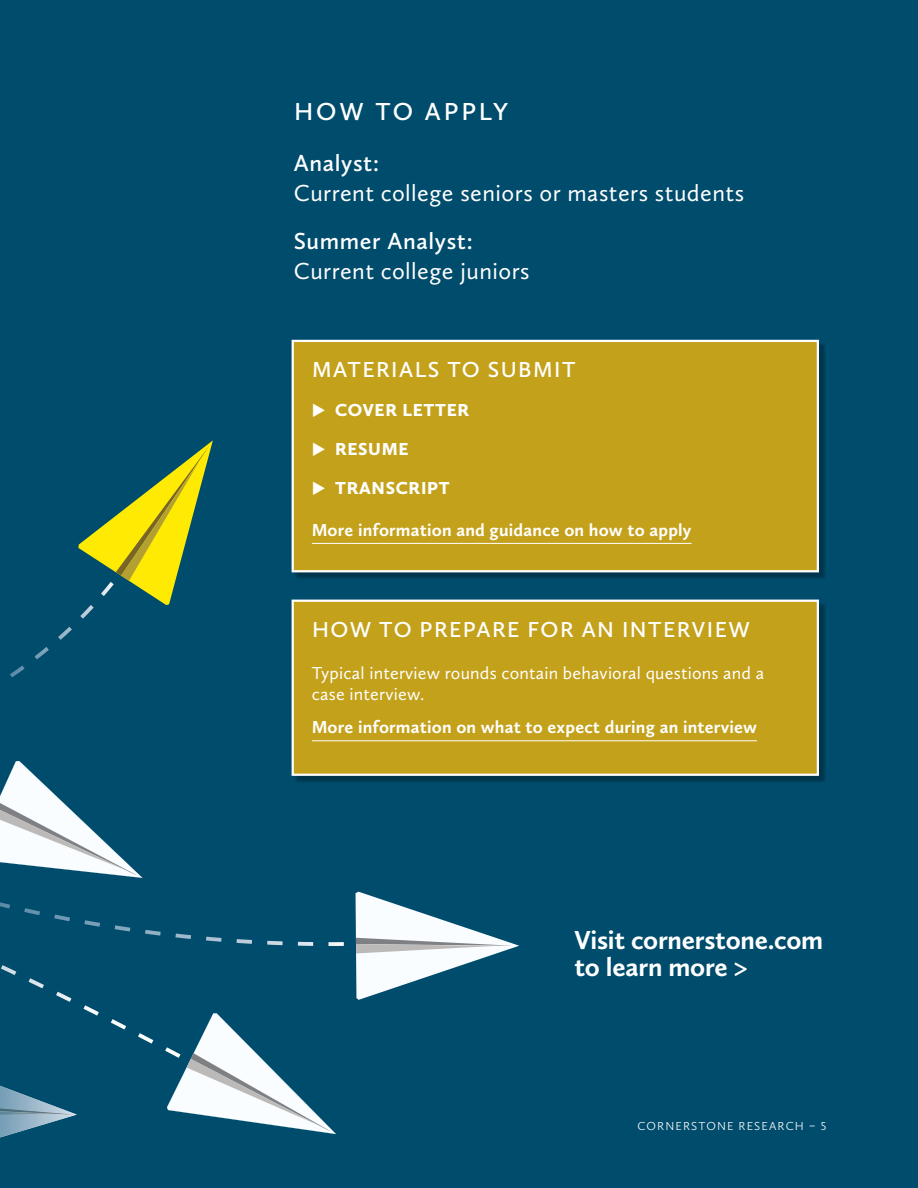
<style>
.page{position:relative;width:918px;height:1188px;background:#004c6c}
.page>*{position:absolute;margin:0;border:0;box-sizing:border-box;transform-origin:0 0}
.t1{font:700 27px/27px "Calluna Sans";letter-spacing:-.01em;color:#fff}
.t2{font:600 25.5px "Calluna Sans";letter-spacing:.115em;color:#fff}
.t3{font:24px "Calluna Sans";letter-spacing:.02em;color:#fff}
.t4{font:600 24px "Calluna Sans";letter-spacing:.025em;color:#fff}
.t5{font:600 22.5px "Calluna Sans";letter-spacing:.065em;color:#fff}
.t6{font:700 18px "Calluna Sans";letter-spacing:.01em;color:#fff}
.t7{font:18px/21.6px "Calluna Sans";letter-spacing:.01em;color:#fff}
.t8{font:900 18px/39px "Calluna Sans";letter-spacing:.04em;color:#fff}
.t9{font:300 12px "Calluna Sans";letter-spacing:.095em;color:#fff}
</style>
<div class="page">
<svg style="left:78px;top:440px;width:135px;height:165px"></svg>
<img style="left:10px;top:582px;width:104px;height:95px">
<svg style="left:0;top:761px;width:142px;height:117px"></svg>
<svg style="left:356px;top:892px;width:163px;height:108px"></svg>
<img style="left:0;top:840px;width:22px;height:38px">
<img style="left:0;top:902px;width:344px;height:44px">
<svg style="left:167px;top:1013px;width:169px;height:121px"></svg>
<img style="left:1px;top:965px;width:180px;height:93px">
<img style="left:0;top:1046px;width:94px;height:40px">
<img style="left:0;top:1086px;width:77px;height:52px">
<img style="left:0;top:1108px;width:71px;height:7px">
<img style="left:0;top:1111px;width:52px;height:4px">
<div style="left:295px;top:343px;width:531px;height:237px;background:#000;opacity:.3"></div>
<div style="left:293px;top:341px;width:525px;height:230px;background:#c4a11b"></div>
<hr style="left:312px;top:543px;width:380px;height:1px;background:#fff">
<div style="left:292px;top:340px;width:527px;height:232px;border:2px solid #fff"></div>
<div style="left:295px;top:603px;width:531px;height:180px;background:#000;opacity:.3"></div>
<div style="left:293px;top:601px;width:525px;height:174px;background:#c4a11b"></div>
<hr style="left:312px;top:740px;width:445px;height:1px;background:#fff">
<div style="left:292px;top:600px;width:527px;height:176px;border:2px solid #fff"></div>
<h2 class="t2" style="left:294px;top:96px;width:216px">HOW TO APPLY</h2>
<h3 class="t4" style="left:294px;top:148px;width:87px">Analyst:</h3>
<h3 class="t3" style="left:294px;top:178px;width:452px">Current college seniors or masters students</h3>
<h3 class="t4" style="left:294px;top:226px;width:181px">Summer Analyst:</h3>
<h3 class="t3" style="left:294px;top:256px;width:237px">Current college juniors</h3>
<p class="t5" style="left:312px;top:356px;width:265px">MATERIALS TO SUBMIT</p>
<p class="t8" style="left:335px;top:390px;width:136px">COVER LETTER<br>RESUME<br>TRANSCRIPT</p>
<p class="t6" style="left:312px;top:519px;width:381px">More information and guidance on how to apply</p>
<p class="t5" style="left:312px;top:615px;width:439px">HOW TO PREPARE FOR AN INTERVIEW</p>
<p class="t7" style="left:312px;top:662px;width:454px">Typical interview rounds contain behavioral questions and a case interview.</p>
<p class="t6" style="left:312px;top:716px;width:447px">More information on what to expect during an interview</p>
<h1 class="t1" style="left:574px;top:926px;width:250px">Visit cornerstone.com to learn more &gt;</h1>
<p class="t9" style="left:638px;top:1119px;width:190px">CORNERSTONE RESEARCH – 5</p>
</div>
